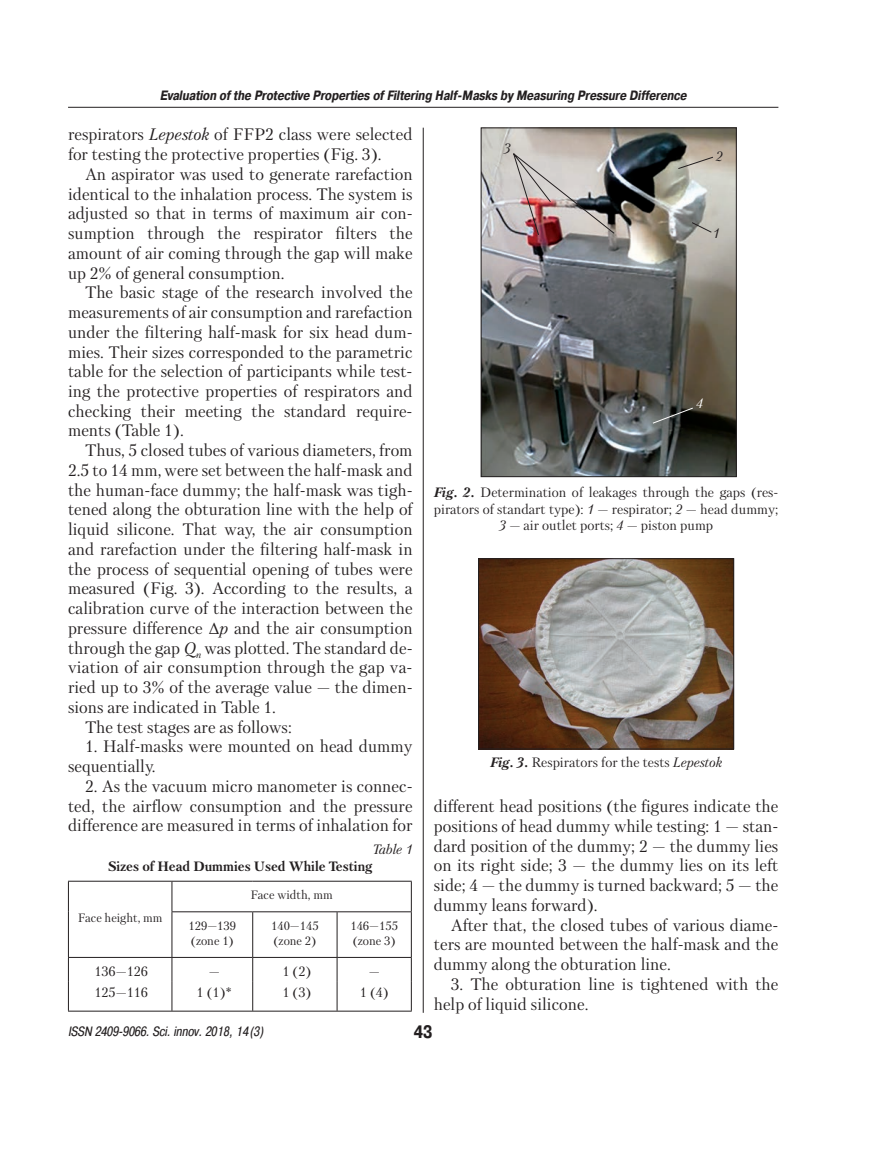
<style>
.page{position:relative;width:872px;height:1149px;background:#fff}
.page>*{position:absolute;margin:0;border:0;box-sizing:border-box;transform-origin:0 0}
.t1{font:700 18px "Pragmatica Cond C";color:#231f20}
.t2{font:16.5px/19.6px "Petersburg C";color:#231f20;text-align:justify}
.t3{font:13.5px/16.5px "Petersburg C";color:#231f20;text-align:center}
.t4{font:italic 700 13.5px "Pragmatica Cond C";color:#231f20}
.t5{font:italic 13.5px "Pragmatica Cond C";color:#231f20}
.t6{font:700 13.5px "Petersburg C";color:#231f20}
.t7{font:italic 13.5px "Petersburg C";color:#231f20}
.t8{font:italic 13.5px "Petersburg C";color:#fff}
.t9{font:12px/15px "Petersburg C";color:#231f20}
.s1{font-style:italic}
.s2{font-family:"Times New Roman"}
.s3{font-weight:700;font-style:italic}
</style>
<div class="page">
<hr style="left:423px;top:128px;width:1px;height:884px;background:#231f20">
<hr style="left:68px;top:107px;width:710px;height:1px;background:#231f20">
<img style="left:480px;top:560px;width:252px;height:187px">
<div style="left:478px;top:558px;width:256px;height:191px;border:1px solid #231f20"></div>
<img style="left:483px;top:130px;width:251px;height:345px">
<div style="left:481px;top:128px;width:255px;height:349px;border:1px solid #231f20"></div>
<svg style="left:677px;top:156px;width:37px;height:13px"></svg>
<svg style="left:691px;top:221px;width:21px;height:12px"></svg>
<svg style="left:652px;top:407px;width:41px;height:17px"></svg>
<img style="left:509px;top:149px;width:106px;height:87px">
<hr style="left:68px;top:880px;width:104px;height:1px;background:#231f20">
<hr style="left:68px;top:881px;width:1px;height:30px;background:#231f20">
<hr style="left:172px;top:880px;width:81px;height:1px;background:#231f20">
<hr style="left:172px;top:881px;width:1px;height:30px;background:#231f20">
<hr style="left:253px;top:880px;width:159px;height:1px;background:#231f20">
<hr style="left:411px;top:881px;width:1px;height:30px;background:#231f20">
<hr style="left:68px;top:911px;width:1px;height:45px;background:#231f20">
<hr style="left:172px;top:911px;width:81px;height:1px;background:#231f20">
<hr style="left:172px;top:911px;width:1px;height:45px;background:#231f20">
<hr style="left:253px;top:911px;width:84px;height:1px;background:#231f20">
<hr style="left:252px;top:911px;width:1px;height:45px;background:#231f20">
<hr style="left:337px;top:911px;width:75px;height:1px;background:#231f20">
<hr style="left:337px;top:911px;width:1px;height:45px;background:#231f20">
<hr style="left:411px;top:911px;width:1px;height:45px;background:#231f20">
<hr style="left:68px;top:956px;width:104px;height:1px;background:#231f20">
<hr style="left:172px;top:956px;width:81px;height:1px;background:#231f20">
<hr style="left:253px;top:956px;width:84px;height:1px;background:#231f20">
<hr style="left:337px;top:956px;width:75px;height:1px;background:#231f20">
<svg style="left:68px;top:957px;width:1px;height:53px"></svg>
<svg style="left:172px;top:957px;width:1px;height:53px"></svg>
<svg style="left:252px;top:957px;width:1px;height:53px"></svg>
<svg style="left:337px;top:957px;width:1px;height:53px"></svg>
<svg style="left:411px;top:957px;width:1px;height:53px"></svg>
<hr style="left:68px;top:1010px;width:344px;height:1px;background:#231f20">
<p class="t4" style="left:160px;top:90px;width:530px">Evaluation of the Protective Properties of Filtering Half -Masks by Measuring Pressure Difference</p>
<p class="t2" style="left:68px;top:126px;width:346px">respirators <span class="s1">Lepestok</span> of FFP2 class were selected for testing the protective properties (Fig. 3).</p>
<p class="t2" style="left:68px;top:165px;width:346px;text-indent:17px">An aspirator was used to generate rarefaction identical to the inhalation process. The system is adjusted so that in terms of maximum air con&shy;sumption through the respirator filters the amount of air coming through the gap will make up 2% of general consumption.</p>
<p class="t2" style="left:68px;top:284px;width:346px;text-indent:17px">The basic stage of the research involved the measurements of air consumption and rarefaction under the filtering half-mask for six head dum&shy;mies. Their sizes corresponded to the parametric table for the selection of participants while test&shy;ing the protective properties of respirators and checking their meeting the standard require&shy;ments (Table 1).</p>
<p class="t2" style="left:85px;top:441px;width:329px">Thus, 5 closed tubes of various diameters, from</p>
<p class="t2" style="left:68px;top:461px;width:346px">2.5 to 14 mm, were set between the half-mask and</p>
<p class="t2" style="left:68px;top:481px;width:346px">the human-face dummy; the half-mask was tigh-</p>
<p class="t2" style="left:68px;top:501px;width:346px">tened along the obturation line with the help of</p>
<p class="t2" style="left:68px;top:520px;width:346px">liquid silicone. That way, the air consumption</p>
<p class="t2" style="left:68px;top:540px;width:346px">and rarefaction under the filtering half-mask in</p>
<p class="t2" style="left:68px;top:560px;width:346px">the process of sequential opening of tubes were</p>
<p class="t2" style="left:68px;top:580px;width:346px">measured (Fig. 3). According to the results, a</p>
<p class="t2" style="left:68px;top:599px;width:346px">calibration curve of the interaction between the</p>
<p class="t2" style="left:68px;top:619px;width:346px">pressure difference <span class="s2">Δ</span><span class="s1">р</span> and the air consumption</p>
<p class="t2" style="left:68px;top:639px;width:346px">through the gap <span class="s1">Q</span><sub>п</sub> was plotted. The standard de-</p>
<p class="t2" style="left:68px;top:659px;width:346px">viation of air consumption through the gap va-</p>
<p class="t2" style="left:68px;top:678px;width:346px">ried up to 3% of the average value — the dimen-</p>
<p class="t2" style="left:68px;top:698px;width:209px">sions are indicated in Table 1.</p>
<p class="t2" style="left:85px;top:718px;width:208px">The test stages are as follows:</p>
<p class="t2" style="left:68px;top:737px;width:346px;text-indent:17px">1. Half-masks were mounted on head dummy sequentially.</p>
<p class="t2" style="left:68px;top:777px;width:346px;text-indent:17px">2. As the vacuum micro manometer is connec&shy;ted, the airflow consumption and the pressure difference are measured in terms of inhalation for</p>
<p class="t7" style="left:373px;top:843px;width:41px">Table 1</p>
<p class="t6" style="left:108px;top:859px;width:266px">Sizes of Head Dummies Used While Testing</p>
<p class="t9" style="left:78px;top:910px;width:86px">Face height, mm</p>
<p class="t9" style="left:251px;top:888px;width:84px">Face width, mm</p>
<p class="t9" style="left:188px;top:918px;width:49px">129—139 (zone 1)</p>
<p class="t9" style="left:271px;top:918px;width:49px">140—145 (zone 2)</p>
<p class="t9" style="left:350px;top:918px;width:49px">146—155 (zone 3)</p>
<p class="t3" style="left:94px;top:964px;width:55px">136—126</p>
<p class="t3" style="left:209px;top:964px;width:13px">—</p>
<p class="t3" style="left:282px;top:964px;width:30px">1 (2)</p>
<p class="t3" style="left:369px;top:964px;width:13px">—</p>
<p class="t3" style="left:94px;top:984px;width:55px">125—116</p>
<p class="t3" style="left:196px;top:984px;width:37px">1 (1)*</p>
<p class="t3" style="left:282px;top:984px;width:30px">1 (3)</p>
<p class="t3" style="left:360px;top:984px;width:30px">1 (4)</p>
<p class="t7" style="left:504px;top:142px;width:9px">3</p>
<p class="t7" style="left:715px;top:150px;width:9px">2</p>
<p class="t7" style="left:712px;top:227px;width:9px">1</p>
<p class="t8" style="left:696px;top:398px;width:9px">4</p>
<p class="t3" style="left:434px;top:485px;width:346px"><span class="s3">Fig. 2.</span> Determination of leakages through the gaps (res&shy;pirators of standart type): <span class="s1">1</span> — respirator; <span class="s1">2</span> — head dummy;<br><span class="s1">3</span> — air outlet ports; <span class="s1">4</span> — piston pump</p>
<p class="t3" style="left:490px;top:755px;width:234px"><span class="s3">Fig. 3.</span> Respirators for the tests <span class="s1">Lepestok</span></p>
<p class="t2" style="left:434px;top:797px;width:346px">different head positions (the figures indicate the positions of head dummy while testing: 1 — stan&shy;dard position of the dummy; 2 — the dummy lies on its right side; 3 — the dummy lies on its left side; 4 — the dummy is turned backward; 5 — the dummy leans forward).</p>
<p class="t2" style="left:434px;top:915px;width:346px;text-indent:17px">After that, the closed tubes of various diame&shy;ters are mounted between the half-mask and the dummy along the obturation line.</p>
<p class="t2" style="left:434px;top:975px;width:346px;text-indent:17px">3. The obturation line is tightened with the help of liquid silicone.</p>
<p class="t5" style="left:68px;top:1026px;width:199px">ISSN 2409-9066. Sci. innov. 2018, 14 (3)</p>
<p class="t1" style="left:414px;top:1024px;width:20px">43</p>
</div>
